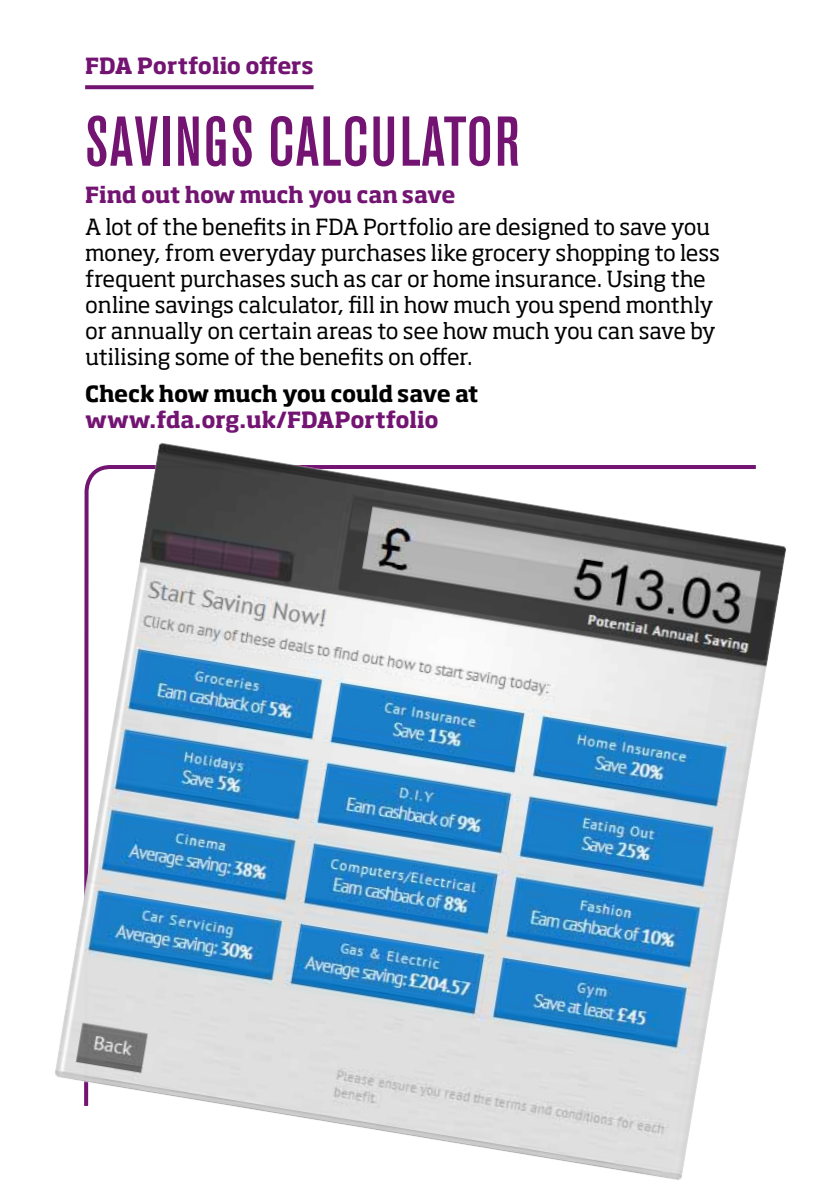
<style>
.page{position:relative;width:840px;height:1191px;background:#fff}
.page>*{position:absolute;margin:0;border:0;box-sizing:border-box;transform-origin:0 0}
.t1{font:500 condensed 69.6px "Akzidenz Grotesk BE";letter-spacing:.025em;color:#731472}
.t2{font:22px/26px "Soho Std";letter-spacing:-.01em;color:#000}
.t3{font:700 22px "Soho Std";letter-spacing:-.005em;color:#731472}
.t4{font:700 22px "Soho Std";letter-spacing:-.025em;color:#000}
.t5{font:700 22px "Soho Std";letter-spacing:-.025em;color:#731472}
</style>
<div class="page">
<img style="left:55px;top:443px;width:732px;height:737px">
<svg style="left:85px;top:85px;width:228px;height:4px"></svg>
<p class="t3" style="left:85px;top:51px;width:230px">FDA Portfolio offers</p>
<h1 class="t1" style="left:85px;top:103px;width:436px">SAVINGS CALCULATOR</h1>
<p class="t5" style="left:85px;top:181px;width:371px">Find out how much you can save</p>
<p class="t2" style="left:85px;top:213px;width:636px">A lot of the benefits in FDA Portfolio are designed to save you money, from everyday purchases like grocery shopping to less frequent purchases such as car or home insurance. Using the online savings calculator, fill in how much you spend monthly or annually on certain areas to see how much you can save by utilising some of the benefits on offer.</p>
<p class="t4" style="left:85px;top:380px;width:395px">Check how much you could save at</p>
<p class="t3" style="left:85px;top:406px;width:355px">www.fda.org.uk/FDAPortfolio</p>
</div>
